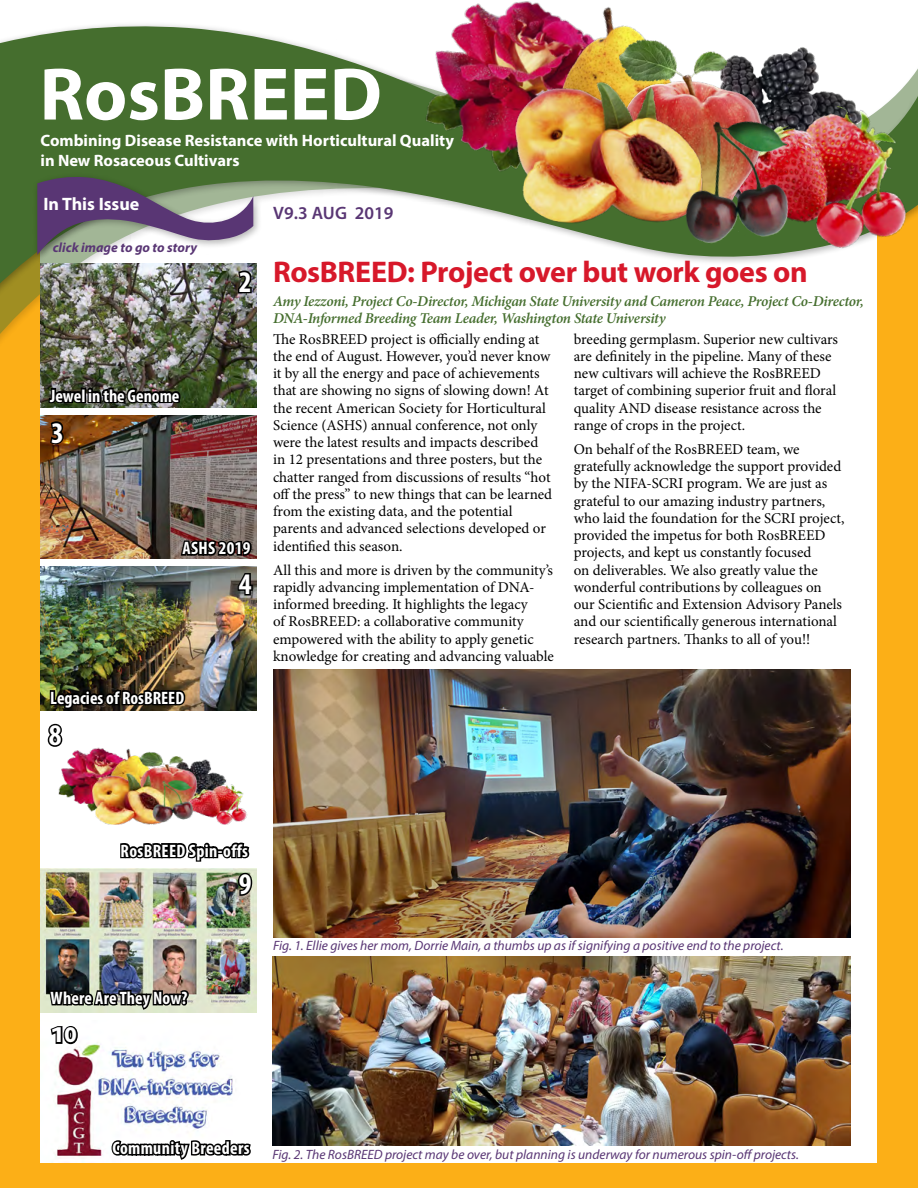
<style>
.page{position:relative;width:918px;height:1188px;background:#fff}
.page>*{position:absolute;margin:0;border:0;box-sizing:border-box;transform-origin:0 0}
.t1{font:700 75px "Myriad Pro";color:#fff}
.t2{font:700 30px "Myriad Pro";letter-spacing:-.015em;color:#d7182a}
.t3{font:700 condensed 30px "Myriad Pro";color:#fff}
.t4{font:700 condensed 18px "Myriad Pro";letter-spacing:.01em;color:#fff}
.t5{font:600 18px "Myriad Pro";color:#593674}
.t6{font:700 18px "Myriad Pro";color:#fff}
.t7{font:700 16.5px/19.8px "Myriad Pro";color:#fff}
.t8{font:15px/17.2px "Minion Pro";color:#000}
.t9{font:italic 600 15px/17.2px "Minion Pro";letter-spacing:-.02em;color:#456e2e}
.t10{font:italic 13.5px "Myriad Pro";color:#593674}
.t11{font:italic 700 13.5px "Myriad Pro";color:#593674}
</style>
<div class="page">
<div style="left:0;top:156px;width:918px;height:1032px;background:#fcaf17"></div>
<div style="left:40px;top:180px;width:838px;height:983px;background:#fff"></div>
<div style="left:0;top:41px;width:918px;height:317px;background:#000;opacity:.3"></div>
<svg style="left:0;top:318px;width:918px;height:31px"></svg>
<div style="left:0;top:21px;width:918px;height:297px;background:#000;opacity:.3"></div>
<svg style="left:0;top:23px;width:918px;height:287px"></svg>
<div style="left:32px;top:172px;width:230px;height:91px;background:#000;opacity:.3"></div>
<svg style="left:37px;top:176px;width:216px;height:79px"></svg>
<img style="left:40px;top:566px;width:216px;height:144px">
<svg style="left:236px;top:571px;width:18px;height:26px"></svg>
<img style="left:58px;top:748px;width:189px;height:77px">
<img style="left:46px;top:661px;width:141px;height:87px">
<img style="left:40px;top:868px;width:216px;height:144px">
<img style="left:119px;top:842px;width:135px;height:63px">
<img style="left:779px;top:45px;width:85px;height:30px">
<img style="left:714px;top:75px;width:204px;height:192px">
<img style="left:419px;top:1px;width:124px;height:182px">
<img style="left:543px;top:7px;width:162px;height:67px">
<img style="left:604px;top:30px;width:175px;height:55px">
<img style="left:504px;top:74px;width:210px;height:162px">
<img style="left:632px;top:85px;width:201px;height:177px">
<img style="left:54px;top:1050px;width:179px;height:107px">
<img style="left:47px;top:941px;width:143px;height:126px">
<svg style="left:110px;top:1105px;width:141px;height:55px"></svg>
<img style="left:273px;top:669px;width:577px;height:268px">
<img style="left:273px;top:956px;width:577px;height:189px">
<img style="left:40px;top:264px;width:216px;height:144px">
<svg style="left:235px;top:269px;width:18px;height:26px"></svg>
<img style="left:40px;top:415px;width:216px;height:144px">
<img style="left:47px;top:338px;width:135px;height:113px">
<svg style="left:179px;top:499px;width:75px;height:58px;background:#5d4d48"></svg>
<h1 class="t1" style="left:40px;top:45px;width:344px">RosBREED</h1>
<p class="t7" style="left:40px;top:130px;width:415px">Combining Disease Resistance with Horticultural Quality in New Rosaceous Cultivars</p>
<p class="t6" style="left:43px;top:192px;width:97px">In This Issue</p>
<p class="t11" style="left:53px;top:238px;width:146px">click image to go to story</p>
<p class="t4" style="left:50px;top:384px;width:131px">Jewel in the Genome</p>
<h2 class="t3" style="left:51px;top:414px;width:14px">3</h2>
<h2 class="t3" style="left:239px;top:263px;width:14px">2</h2>
<p class="t4" style="left:182px;top:537px;width:70px">ASHS 2019</p>
<p class="t4" style="left:50px;top:687px;width:135px">Legacies of RosBREED</p>
<h2 class="t3" style="left:49px;top:716px;width:14px">8</h2>
<h2 class="t3" style="left:239px;top:565px;width:14px">4</h2>
<p class="t5" style="left:273px;top:201px;width:122px">V9.3 AUG 2019</p>
<h2 class="t2" style="left:273px;top:252px;width:536px">RosBREED: Project over but work goes on</h2>
<p class="t9" style="left:273px;top:292px;width:593px">Amy Iezzoni, Project Co-Director, Michigan State University and Cameron Peace, Project Co-Director,<br>DNA-Informed Breeding Team Leader, Washington State University</p>
<p class="t8" style="left:273px;top:330px;width:281px">The RosBREED project is officially ending at the end of August. However, you’d never know it by all the energy and pace of achievements that are showing no signs of slowing down! At the recent American Society for Horticultural Science (ASHS) annual conference, not only were the latest results and impacts described in 12 presentations and three posters, but the chatter ranged from discussions of results “hot off the press” to new things that can be learned from the existing data, and the potential parents and advanced selections developed or identified this season.</p>
<p class="t8" style="left:273px;top:561px;width:282px">All this and more is driven by the community’s rapidly advancing implementation of DNA&shy;informed breeding. It highlights the legacy<br>of RosBREED: a collaborative community empowered with the ability to apply genetic knowledge for creating and advancing valuable</p>
<p class="t8" style="left:574px;top:330px;width:266px">breeding germplasm. Superior new cultivars are definitely in the pipeline. Many of these new cultivars will achieve the RosBREED target of combining superior fruit and floral quality AND disease resistance across the range of crops in the project.</p>
<p class="t8" style="left:574px;top:441px;width:272px">On behalf of the RosBREED team, we gratefully acknowledge the support provided by the NIFA-SCRI program. We are just as grateful to our amazing industry partners, who laid the foundation for the SCRI project, provided the impetus for both RosBREED projects, and kept us constantly focused<br>on deliverables. We also greatly value the wonderful contributions by colleagues on our Scientific and Extension Advisory Panels and our scientifically generous international research partners. Thanks to all of you!!</p>
<p class="t4" style="left:121px;top:839px;width:129px">RosBREED Spin-offs</p>
<p class="t4" style="left:51px;top:987px;width:138px">Where Are They Now?</p>
<h2 class="t3" style="left:51px;top:1014px;width:27px">10</h2>
<h2 class="t3" style="left:239px;top:865px;width:14px">9</h2>
<p class="t10" style="left:273px;top:938px;width:512px">Fig. 1. Ellie gives her mom, Dorrie Main, a thumbs up as if signifying a positive end to the project.</p>
<p class="t4" style="left:113px;top:1137px;width:139px">Community Breeders</p>
<p class="t10" style="left:273px;top:1146px;width:528px">Fig. 2. The RosBREED project may be over, but planning is underway for numerous spin-off projects.</p>
</div>
